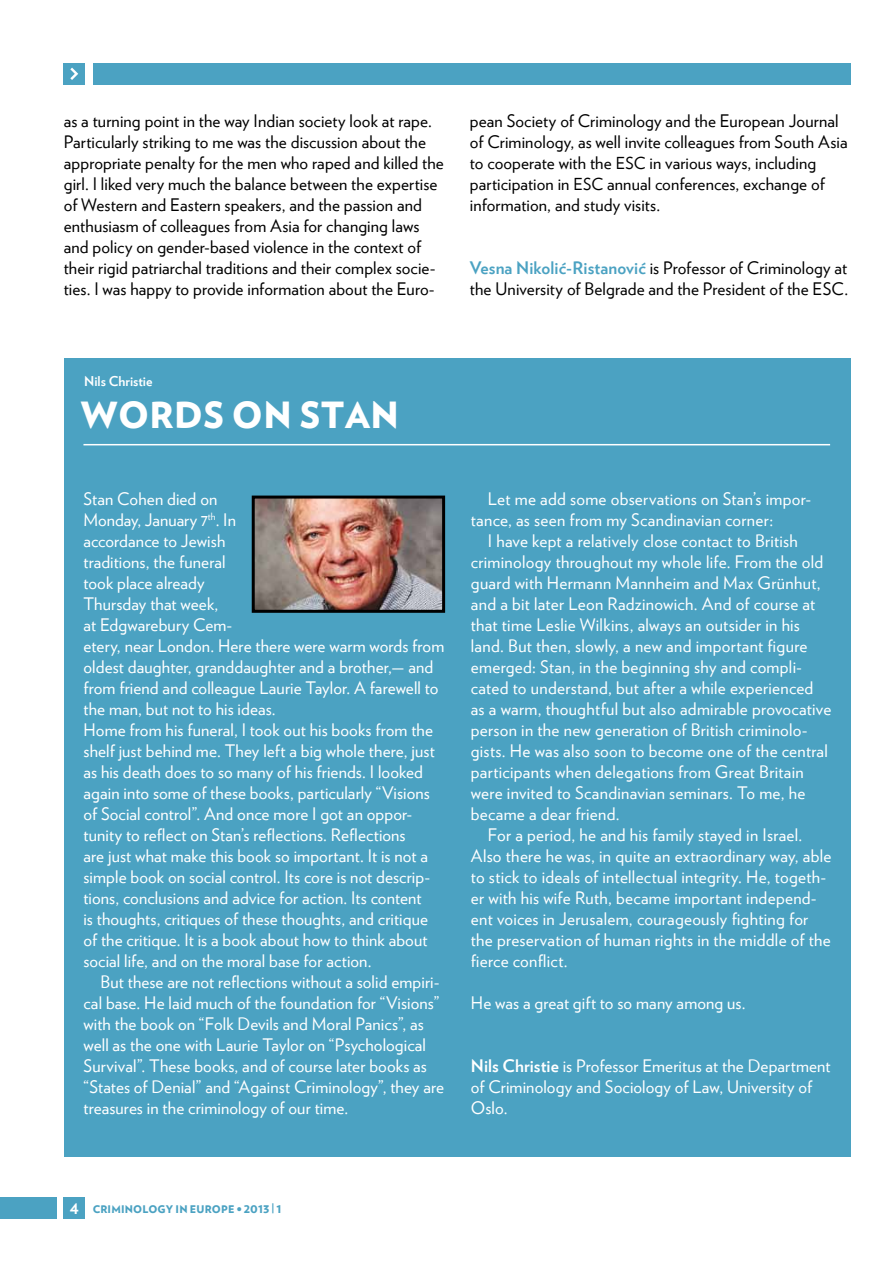
<style>
.page{position:relative;width:893px;height:1263px;background:#fff}
.page>*{position:absolute;margin:0;border:0;box-sizing:border-box;transform-origin:0 0}
.t1{font:900 36px "Verlag";letter-spacing:.015em;color:#fff}
.t2{font:17.25px/21px "Verlag";letter-spacing:.01em;color:#fff}
.t3{font:17.25px/21px "Verlag";letter-spacing:.005em;color:#000}
.t4{font:700 13.5px "Verlag";color:#fff}
.t5{font:900 10.5px "Verlag";letter-spacing:.015em;color:#4ba2c2}
.s1{font-size:16.5px}
.s2{font-weight:700;color:#4ba2c2}
.s3{font-weight:700}
.s4{font-weight:700;font-size:18px;color:#fff}
</style>
<div class="page">
<div style="left:0;top:1198px;width:57px;height:21px;background:#4ba2c2"></div>
<div style="left:64px;top:1198px;width:21px;height:21px;background:#4ba2c2"></div>
<div style="left:64px;top:64px;width:21px;height:21px;background:#4ba2c2"></div>
<svg style="left:70px;top:68px;width:8px;height:12px"></svg>
<div style="left:93px;top:64px;width:757px;height:21px;background:#4ba2c2"></div>
<div style="left:64px;top:358px;width:786px;height:799px;background:#4ba2c2"></div>
<hr style="left:83px;top:444px;width:747px;height:1px;background:#fff">
<img style="left:256px;top:500px;width:185px;height:109px">
<div style="left:252px;top:496px;width:193px;height:117px;border:3px solid #000"></div>
<p class="t3" style="left:64px;top:109px;width:382px">as a turning point in the way Indian society look at rape.<br>Particularly striking to me was the discussion about the appropriate penalty for the men who raped and killed the girl. I liked very much the balance between the expertise of Western and Eastern speakers, and the passion and enthusiasm of colleagues from Asia for changing laws and policy on gender-based violence in the context of their rigid patriarchal traditions and their complex socie&shy;ties. I was happy to provide information about the Euro-</p>
<p class="t3" style="left:470px;top:109px;width:379px">pean Society of Criminology and the European Journal of Criminology, as well invite colleagues from South Asia to cooperate with the <span class="s1">ESC</span> in various ways, including participation in <span class="s1">ESC</span> annual conferences, exchange of information, and study visits.</p>
<p class="t3" style="left:470px;top:256px;width:380px"><span class="s2">Vesna Nikolić-Ristanović</span> is Professor of Criminology at the University of Belgrade and the President of the ESC.</p>
<p class="t4" style="left:84px;top:371px;width:70px">Nils Christie</p>
<h1 class="t1" style="left:81px;top:385px;width:320px">WORDS ON STAN</h1>
<p class="t2" style="left:83px;top:487px;width:362px">Stan Cohen died on<br>Monday, January 7<sup>th</sup>. In<br>accordance to Jewish<br>traditions, the funeral<br>took place already<br>Thursday that week,<br>at Edgwarebury Cem-<br>etery, near London. H ere there were warm words from oldest daughter, granddaughter and a brother,— and from friend and colleague Laurie Taylor. A farewell to the man, but not to his ideas.<br>H ome from his funeral, I took out his books from the shelf just behind me. They left a big whole there, just as his death does to so many of his friends. I looked again into some of these books, particularly “Visions of Social control”. And once more I got an oppor&shy;tunity to reflect on Stan’s reflections. Reflections<br>are just what make this book so important. It is not a simple book on social control. Its core is not descrip&shy;tions, conclusions and advice for action. Its content<br>is thoughts, critiques of these thoughts, and critique of the critique. It is a book about how to think about social life, and on the moral base for action.</p>
<p class="t2" style="left:83px;top:970px;width:362px;text-indent:17px">But these are not reflections without a solid empiri&shy;cal base. H e laid much of the foundation for “Visions” with the book on “Folk Devils and Moral Panics”, as well as the one with Laurie Taylor on “Psychological Survival”. These books, and of course later books as “States of Denial” and “Against Criminology”, they are treasures in the criminology of our time.</p>
<p class="t2" style="left:471px;top:487px;width:342px;text-indent:17px">Let me add some observations on Stan’s impor&shy;tance, as seen from my Scandinavian corner:</p>
<p class="t2" style="left:488px;top:529px;width:312px">I have kept a relatively close contact to British</p>
<p class="t2" style="left:471px;top:550px;width:354px">criminology throughout my whole life. From the old</p>
<p class="t2" style="left:471px;top:571px;width:351px">guard with Hermann Mannheim and Max Grünhut,</p>
<p class="t2" style="left:471px;top:592px;width:346px">and a bit later Leon Radzinowich. And of course at</p>
<p class="t2" style="left:471px;top:613px;width:331px">that time Leslie Wilkins, always an outsider in his</p>
<p class="t2" style="left:471px;top:634px;width:338px">land. But then, slowly, a new and important figure</p>
<p class="t2" style="left:471px;top:655px;width:333px">emerged: Stan, in the beginning shy and compli-</p>
<p class="t2" style="left:471px;top:676px;width:344px">cated to understand, but after a while experienced</p>
<p class="t2" style="left:471px;top:697px;width:362px">as a warm, thoughtful but also admirable provocative</p>
<p class="t2" style="left:471px;top:718px;width:338px">person in the new generation of British criminolo-</p>
<p class="t2" style="left:471px;top:739px;width:359px">gists. H e was also soon to become one of the central</p>
<p class="t2" style="left:471px;top:760px;width:334px">participants when delegations from Great Britain</p>
<p class="t2" style="left:471px;top:781px;width:336px">were invited to Scandinavian seminars. To me, he</p>
<p class="t2" style="left:471px;top:802px;width:150px">became a dear friend.</p>
<p class="t2" style="left:488px;top:823px;width:316px">For a period, he and his family stayed in Israel.</p>
<p class="t2" style="left:471px;top:844px;width:362px">Also there he was, in quite an extraordinary way, able</p>
<p class="t2" style="left:471px;top:865px;width:357px">to stick to ideals of intellectual integrity. H e, togeth-</p>
<p class="t2" style="left:471px;top:886px;width:347px">er with his wife Ruth, became important independ-</p>
<p class="t2" style="left:471px;top:907px;width:339px">ent voices in Jerusalem, courageously fighting for</p>
<p class="t2" style="left:471px;top:928px;width:362px">the preservation of human rights in the middle of the</p>
<p class="t2" style="left:471px;top:949px;width:98px">fierce conflict.</p>
<p class="t2" style="left:471px;top:991px;width:276px">H e was a great gift to so many among us.</p>
<p class="t2" style="left:471px;top:1054px;width:361px"><span class="s3">Nils Christie</span> is Professor Emeritus at the Department of Criminology and Sociology of Law, University of<br>Oslo.</p>
<p class="t5" style="left:70px;top:1200px;width:73px"><span class="s4">4</span> CRIMINOLO</p>
<p class="t5" style="left:158px;top:1200px;width:86px">GY IN EUROPE •</p>
<p class="t5" style="left:271px;top:1198px;width:4px">|</p>
</div>
